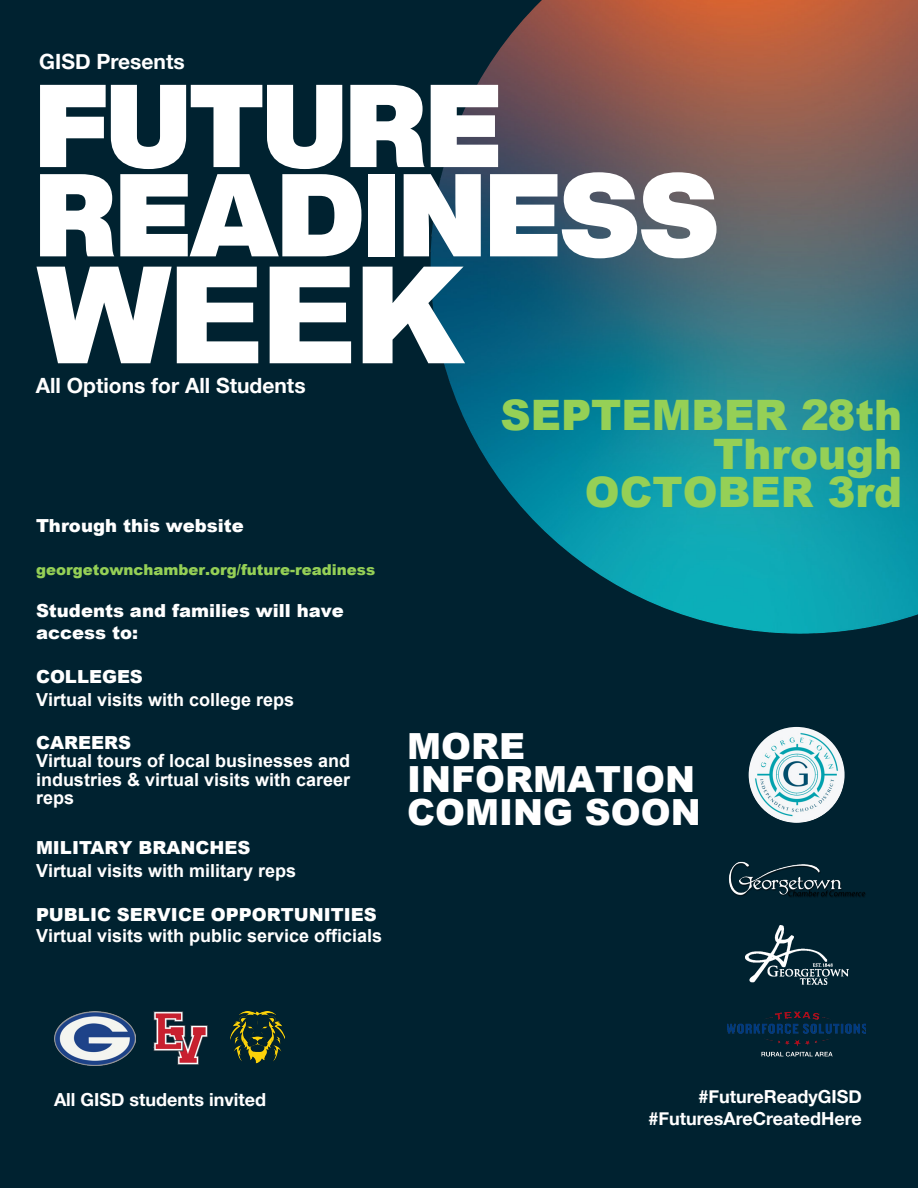
<style>
.page{position:relative;width:918px;height:1188px;background:#002230}
.page>*{position:absolute;margin:0;border:0;box-sizing:border-box;transform-origin:0 0}
.t1{font:900 135px "Arial";color:#fff}
.t2{font:900 115.5px/89.2px "Helvetica Now Display";color:#fff}
.t3{font:900 42px/38.4px "Arial";color:#95d056;text-align:right}
.t4{font:900 36px/32.8px "Arial";color:#fff}
.t5{font:700 21px "Helvetica Neue";color:#fff}
.t6{font:700 18px/18.3px "Arial";color:#fff}
.t7{font:700 18px "Helvetica Neue";color:#fff}
.t8{font:900 18px/21.6px "Arial";color:#fff}
.t9{font:900 15px "Arial";color:#95d056}
.s1{font-weight:900}
</style>
<div class="page">
<img style="left:430px;top:0;width:488px;height:634px">
<img style="left:749px;top:727px;width:96px;height:96px;border-radius:48px">
<img style="left:54px;top:1012px;width:81px;height:53px">
<img style="left:154px;top:1012px;width:53px;height:53px">
<img style="left:231px;top:1012px;width:53px;height:52px">
<img style="left:745px;top:925px;width:103px;height:59px">
<img style="left:729px;top:861px;width:137px;height:36px">
<img style="left:728px;top:1011px;width:138px;height:46px">
<p class="t5" style="left:39px;top:45px;width:147px">GISD Presents</p>
<p class="t2" style="left:35px;top:81px;width:684px">FUTURE<br>READINESS</p>
<p class="t1" style="left:37px;top:217px;width:430px">WEEK</p>
<p class="t5" style="left:36px;top:369px;width:271px">All Options for All Students</p>
<p class="t3" style="left:500px;top:395px;width:403px">SEPTEMBER 28th<br>Through<br>OCTOBER 3rd</p>
<p class="t8" style="left:36px;top:514px;width:209px">Through this website</p>
<p class="t9" style="left:36px;top:558px;width:341px">georgetownchamber.org/future-readiness</p>
<p class="t8" style="left:36px;top:599px;width:309px">Students and families will have access to:</p>
<p class="t6" style="left:36px;top:665px;width:260px;line-height:23.2px"><span class="s1">COLLEGES<br></span>Virtual visits with college reps</p>
<p class="t6" style="left:36px;top:734px;width:316px"><span class="s1">CAREERS<br></span>Virtual tours of local businesses and industries &amp; virtual visits with career reps</p>
<p class="t6" style="left:36px;top:836px;width:262px;line-height:23.4px"><span class="s1">MILITARY BRANCHES<br></span>Virtual visits with military reps</p>
<p class="t6" style="left:36px;top:905px;width:348px;line-height:21px"><span class="s1">PUBLIC SERVICE OPPORTUNITIES<br></span>Virtual visits with public service officials</p>
<h3 class="t4" style="left:407px;top:729px;width:295px">MORE<br>INFORMATION<br>COMING SOON</h3>
<p class="t7" style="left:54px;top:1085px;width:214px">All GISD students invited</p>
<p class="t7" style="left:698px;top:1082px;width:165px">#FutureReadyGISD</p>
<p class="t7" style="left:648px;top:1104px;width:215px">#FuturesAreCreatedHere</p>
</div>
